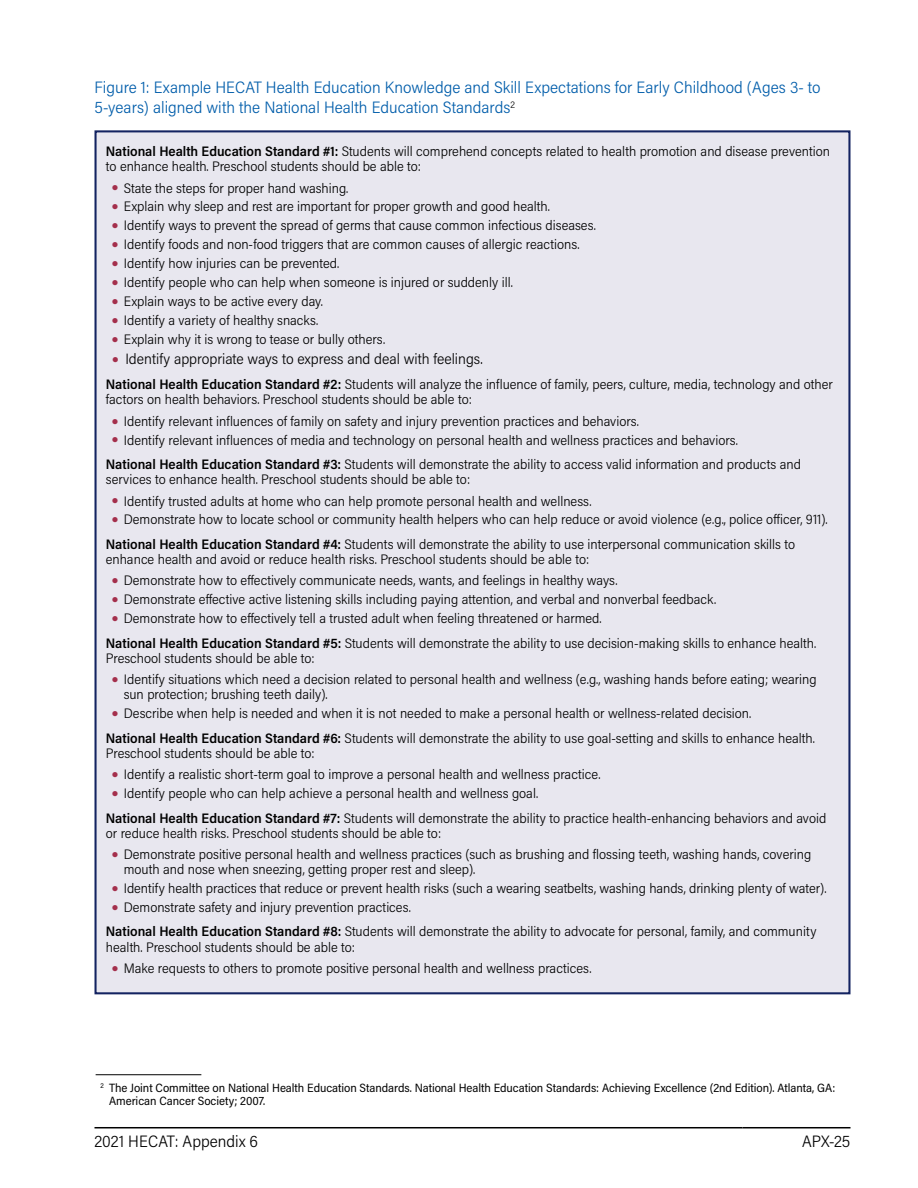
<style>
.page{position:relative;width:918px;height:1188px;background:#fff}
.page>*{position:absolute;margin:0;border:0;box-sizing:border-box;transform-origin:0 0}
.Figure_Descriptions{font:300 16.5px/19.8px "Acumin Pro Semi Cond";color:#005daa}
.t1{font:300 16.5px "Acumin Pro Semi Cond";letter-spacing:.005em;color:#000}
.t2{font:300 15px "Acumin Pro Semi Cond";color:#000}
.Apx6-Fig1-body{font:300 13.8px/15.1px "Acumin Pro Semi Cond";color:#000}
.Footnote{font:12px/13.5px "Acumin Pro Semi Cond";letter-spacing:-.005em;color:#000}
.s1{font-weight:600}
.s2{font-family:"Arial";font-weight:400;font-size:12px;color:#a42f4c}
</style>
<div class="page">
<hr style="left:94px;top:1127px;width:648px;height:1px;background:#000">
<hr style="left:742px;top:1127px;width:108px;height:1px;background:#000">
<div style="left:96px;top:131px;width:753px;height:862px;background:#e8e7ef"></div>
<hr style="left:96px;top:1074px;width:105px;height:1px;background:#000">
<p class="Figure_Descriptions" style="left:94px;top:77px;width:728px">Figure 1: Example HECAT Health Education Knowledge and Skill Expectations for Early Childhood (Ages 3- to<br>5-years) aligned with the National Health Education Standards<sup>2</sup></p>
<p class="Apx6-Fig1-body" style="left:106px;top:143px;width:726px"><span class="s1">National Health Education Standard #1:</span> Students will comprehend concepts related to health promotion and disease prevention to enhance health. Preschool students should be able to:</p>
<p class="Apx6-Fig1-body" style="left:111px;top:180px;width:239px"><span class="s2">●</span> State the steps for proper hand washing.</p>
<p class="Apx6-Fig1-body" style="left:111px;top:199px;width:440px"><span class="s2">●</span> Explain why sleep and rest are important for proper growth and good health.</p>
<p class="Apx6-Fig1-body" style="left:111px;top:217px;width:486px"><span class="s2">●</span> Identify ways to prevent the spread of germs that cause common infectious diseases.</p>
<p class="Apx6-Fig1-body" style="left:111px;top:236px;width:470px"><span class="s2">●</span> Identify foods and non-food triggers that are common causes of allergic reactions.</p>
<p class="Apx6-Fig1-body" style="left:111px;top:255px;width:229px"><span class="s2">●</span> Identify how injuries can be prevented.</p>
<p class="Apx6-Fig1-body" style="left:111px;top:274px;width:403px"><span class="s2">●</span> Identify people who can help when someone is injured or suddenly ill.</p>
<p class="Apx6-Fig1-body" style="left:111px;top:293px;width:213px"><span class="s2">●</span> Explain ways to be active every day.</p>
<p class="Apx6-Fig1-body" style="left:111px;top:312px;width:208px"><span class="s2">●</span> Identify a variety of healthy snacks.</p>
<p class="Apx6-Fig1-body" style="left:111px;top:331px;width:275px"><span class="s2">●</span> Explain why it is wrong to tease or bully others.</p>
<p class="t2" style="left:112px;top:348px;width:372px"><span class="s2">●</span> Identify appropriate ways to express and deal with feelings.</p>
<p class="Apx6-Fig1-body" style="left:106px;top:376px;width:729px"><span class="s1">National Health Education Standard #2:</span> Students will analyze the influence of family, peers, culture, media, technology and other factors on health behaviors. Preschool students should be able to:</p>
<p class="Apx6-Fig1-body" style="left:111px;top:413px;width:529px"><span class="s2">●</span> Identify relevant influences of family on safety and injury prevention practices and behaviors.</p>
<p class="Apx6-Fig1-body" style="left:111px;top:432px;width:628px"><span class="s2">●</span> Identify relevant influences of media and technology on personal health and wellness practices and behaviors.</p>
<p class="Apx6-Fig1-body" style="left:106px;top:456px;width:697px"><span class="s1">National Health Education Standard #3:</span> Students will demonstrate the ability to access valid information and products and services to enhance health. Preschool students should be able to:</p>
<p class="Apx6-Fig1-body" style="left:111px;top:493px;width:482px"><span class="s2">●</span> Identify trusted adults at home who can help promote personal health and wellness.</p>
<p class="Apx6-Fig1-body" style="left:111px;top:511px;width:718px"><span class="s2">●</span> Demonstrate how to locate school or community health helpers who can help reduce or avoid violence (e.g., police officer, 911).</p>
<p class="Apx6-Fig1-body" style="left:106px;top:536px;width:691px"><span class="s1">National Health Education Standard #4:</span> Students will demonstrate the ability to use interpersonal communication skills to enhance health and avoid or reduce health risks. Preschool students should be able to:</p>
<p class="Apx6-Fig1-body" style="left:111px;top:572px;width:508px"><span class="s2">●</span> Demonstrate how to effectively communicate needs, wants, and feelings in healthy ways.</p>
<p class="Apx6-Fig1-body" style="left:111px;top:591px;width:606px"><span class="s2">●</span> Demonstrate effective active listening skills including paying attention, and verbal and nonverbal feedback.</p>
<p class="Apx6-Fig1-body" style="left:111px;top:610px;width:492px"><span class="s2">●</span> Demonstrate how to effectively tell a trusted adult when feeling threatened or harmed.</p>
<p class="Apx6-Fig1-body" style="left:106px;top:635px;width:712px"><span class="s1">National Health Education Standard #5:</span> Students will demonstrate the ability to use decision-making skills to enhance health.<br>Preschool students should be able to:</p>
<p class="Apx6-Fig1-body" style="left:124px;top:671px;width:695px;text-indent:-12px"><span class="s2">●</span> Identify situations which need a decision related to personal health and wellness (e.g., washing hands before eating; wearing sun protection; brushing teeth daily).</p>
<p class="Apx6-Fig1-body" style="left:111px;top:705px;width:641px"><span class="s2">●</span> Describe when help is needed and when it is not needed to make a personal health or wellness-related decision.</p>
<p class="Apx6-Fig1-body" style="left:106px;top:730px;width:711px"><span class="s1">National Health Education Standard #6:</span> Students will demonstrate the ability to use goal-setting and skills to enhance health.<br>Preschool students should be able to:</p>
<p class="Apx6-Fig1-body" style="left:111px;top:766px;width:491px"><span class="s2">●</span> Identify a realistic short-term goal to improve a personal health and wellness practice.</p>
<p class="Apx6-Fig1-body" style="left:111px;top:785px;width:428px"><span class="s2">●</span> Identify people who can help achieve a personal health and wellness goal.</p>
<p class="Apx6-Fig1-body" style="left:106px;top:810px;width:722px"><span class="s1">National Health Education Standard #7:</span> Students will demonstrate the ability to practice health-enhancing behaviors and avoid or reduce health risks. Preschool students should be able to:</p>
<p class="Apx6-Fig1-body" style="left:124px;top:846px;width:689px;text-indent:-12px"><span class="s2">●</span> Demonstrate positive personal health and wellness practices (such as brushing and flossing teeth, washing hands, covering mouth and nose when sneezing, getting proper rest and sleep).</p>
<p class="Apx6-Fig1-body" style="left:111px;top:880px;width:717px"><span class="s2">●</span> Identify health practices that reduce or prevent health risks (such a wearing seatbelts, washing hands, drinking plenty of water).</p>
<p class="Apx6-Fig1-body" style="left:111px;top:899px;width:301px"><span class="s2">●</span> Demonstrate safety and injury prevention practices.</p>
<p class="Apx6-Fig1-body" style="left:106px;top:924px;width:712px"><span class="s1">National Health Education Standard #8:</span> Students will demonstrate the ability to advocate for personal, family, and community health. Preschool students should be able to:</p>
<p class="Apx6-Fig1-body" style="left:111px;top:960px;width:482px"><span class="s2">●</span> Make requests to others to promote positive personal health and wellness practices.</p>
<p class="Footnote" style="left:109px;top:1081px;width:728px;text-indent:-9px"><sup>2</sup> The Joint Committee on National Health Education Standards. National Health Education Standards: Achieving Excellence (2nd Edition). Atlanta, GA:<br>American Cancer Society; 2007.</p>
<p class="t1" style="left:94px;top:1130px;width:165px">2021 HECAT: Appendix 6</p>
<p class="t1" style="left:802px;top:1130px;width:50px">APX-25</p>
</div>
